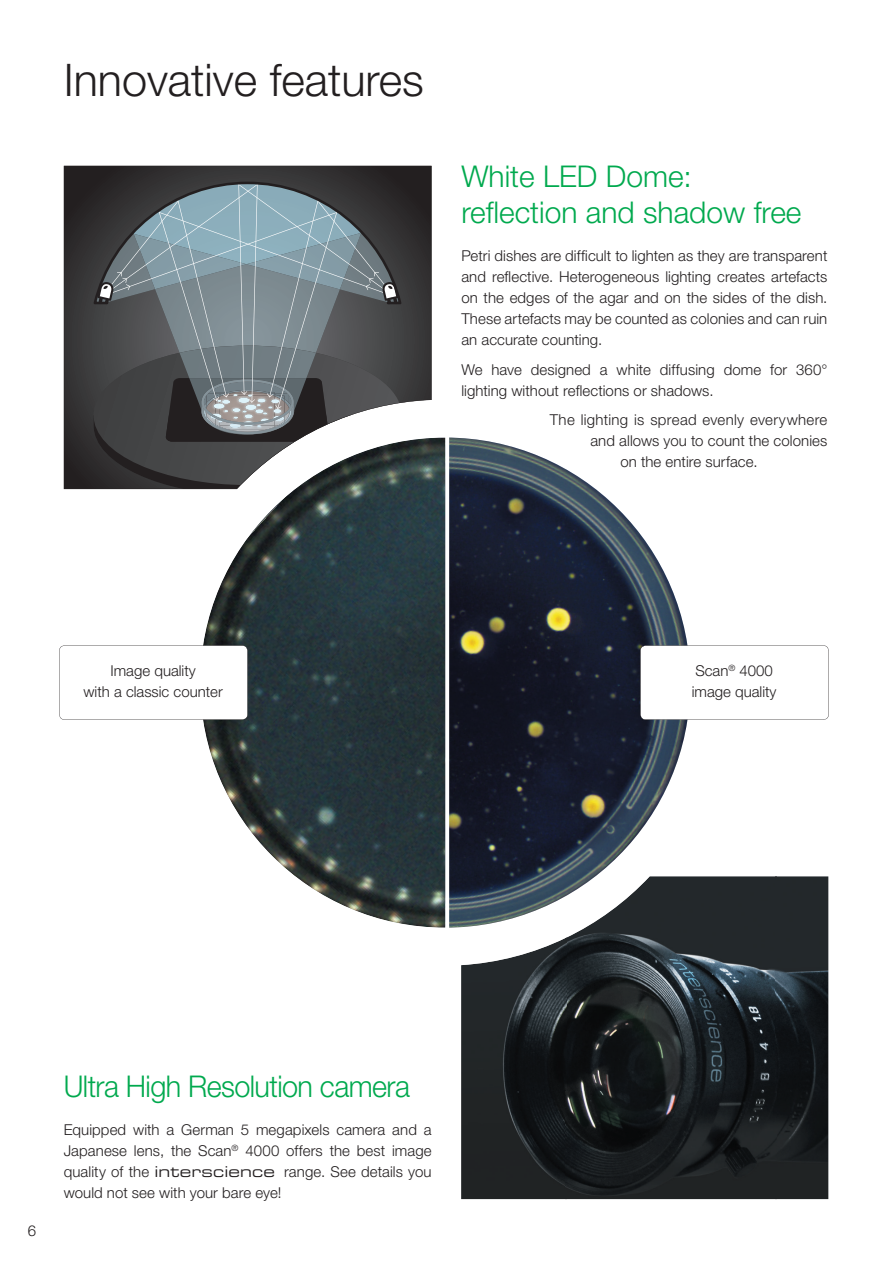
<style>
.page{position:relative;width:893px;height:1263px;background:#fff}
.page>*{position:absolute;margin:0;border:0;box-sizing:border-box;transform-origin:0 0}
.t1{font:300 45px "Helvetica Neue LT Std";color:#231f20}
.t2{font:300 30px/36px "Helvetica Neue LT Std";color:#00a94e}
.t3{font:300 30px "Helvetica Neue LT Std";letter-spacing:-.02em;color:#00a94e;scale:.96 1}
.t4{font:300 15px/21px "Helvetica Neue LT Std";letter-spacing:.005em;color:#231f20;text-align:justify}
.s1{font-family:"Eurostile Extended Two";font-weight:400}
</style>
<div class="page">
<svg style="left:64px;top:166px;width:368px;height:323px;background:#5c6366"></svg>
<img style="left:566px;top:876px;width:262px;height:323px">
<img style="left:461px;top:938px;width:105px;height:261px">
<img style="left:200px;top:437px;width:490px;height:491px;border-radius:50%">
<svg style="left:196px;top:434px;width:253px;height:494px"></svg>
<svg style="left:59px;top:645px;width:189px;height:75px"></svg>
<svg style="left:640px;top:645px;width:189px;height:75px"></svg>
<h1 class="t1" style="left:64px;top:64px;width:362px">Innovative features</h1>
<h2 class="t2" style="left:461px;top:162px;width:342px">White LED Dome: reflection and shadow free</h2>
<p class="t4" style="left:461px;top:247px;width:368px">Petri dishes are difficult to lighten as they are transparent and reflective. Heterogeneous lighting creates artefacts on the edges of the agar and on the sides of the dish.<br>These artefacts may be counted as colonies and can ruin an accurate counting.</p>
<p class="t4" style="left:461px;top:361px;width:367px">We have designed a white diffusing dome for 360° lighting without reflections or shadows.</p>
<p class="t4" style="left:550px;top:411px;width:279px">The lighting is spread evenly everywhere</p>
<p class="t4" style="left:590px;top:432px;width:239px">and allows you to count the colonies</p>
<p class="t4" style="left:620px;top:453px;width:139px">on the entire surface.</p>
<p class="t4" style="left:84px;top:662px;width:141px;text-align:center">Image quality<br>with a classic counter</p>
<p class="t4" style="left:692px;top:662px;width:86px">Scan<sup>®</sup> 4000 image quality</p>
<p class="t4" style="left:28px;top:1222px;width:10px">6</p>
<h2 class="t3" style="left:64px;top:1075px;width:362px">Ultra High Resolution camera</h2>
<p class="t4" style="left:64px;top:1121px;width:369px">Equipped with a German 5 megapixels camera and a Japanese lens, the Scan<sup>®</sup> 4000 offers the best image quality of the <span class="s1">interscience</span> range. See details you would not see with your bare eye!</p>
</div>
